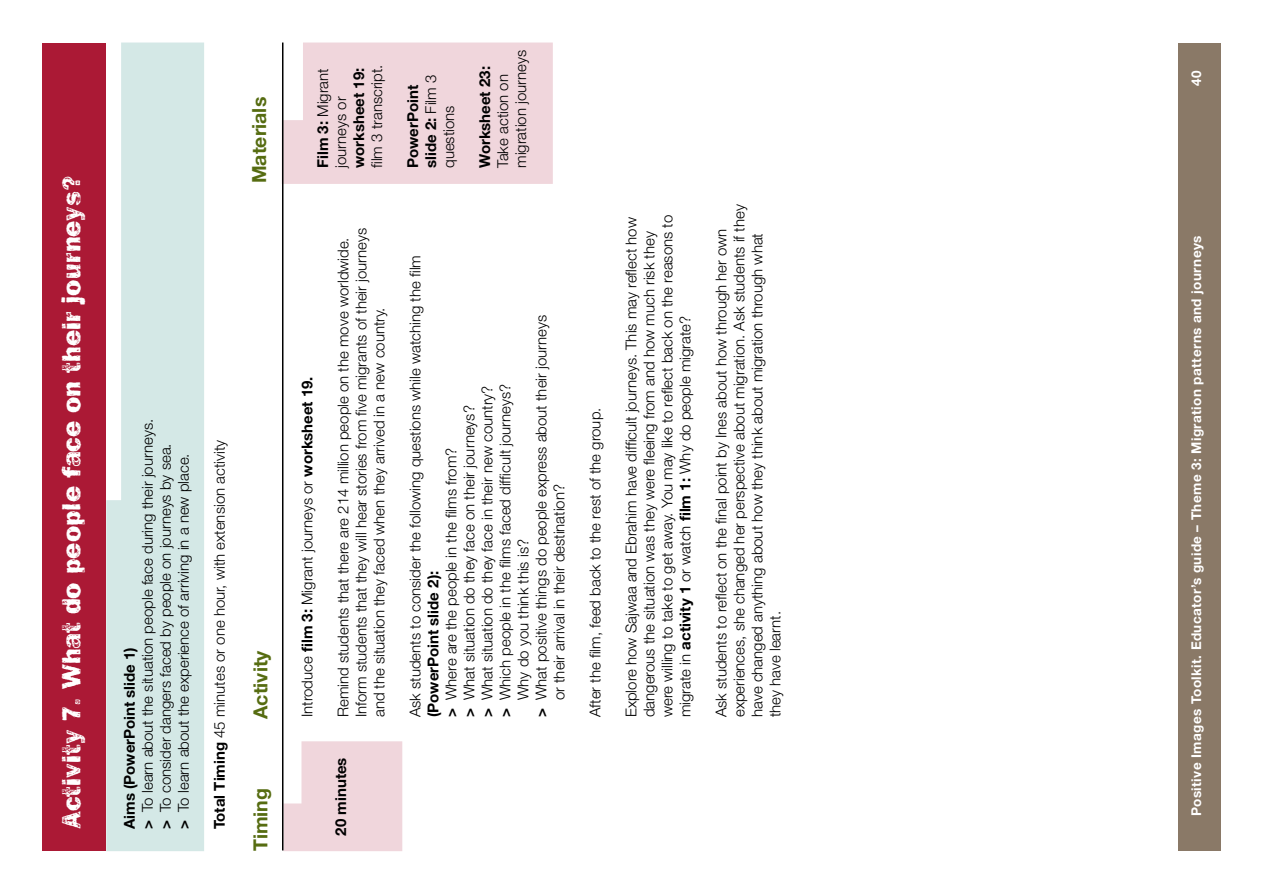
<style>
.page{position:relative;width:1263px;height:893px;background:#fff}
.page>*{position:absolute;margin:0;border:0;box-sizing:border-box;transform-origin:0 0}
.NEW_Act_Work_W_RED_P{font:27px "Frankie";color:#fff}
.NEW_subhead_GREEN{font:700 19.5px "Helvetica Neue LT";color:#566c11}
.NEW_text_10pt{font:300 15px/18px "Helvetica Neue LT";color:#000}
.NEW_text_10pt-2{font:700 15px/18px "Helvetica Neue LT";color:#000}
.NEW_text_10pt_BOLD{font:700 15px "Helvetica Neue LT";color:#000}
.NEW_Grey_panel{font:700 13.5px "Helvetica Neue LT";letter-spacing:.03em;color:#fff}
.NEW_Grey_panel_NUMBE{font:700 13.5px "Helvetica Neue LT";color:#fff}
.s1{font-weight:700}
.s2{font-weight:300}
</style>
<div class="page">
<div style="left:1178px;top:43px;width:42px;height:807px;background:#8a7967"></div>
<svg style="left:283px;top:43px;width:270px;height:142px;background:#ecd4da"></svg>
<svg style="left:283px;top:741px;width:119px;height:110px;background:#f0d8de"></svg>
<hr style="left:282px;top:43px;width:1px;height:807px;background:#000">
<svg style="left:106px;top:43px;width:98px;height:808px;background:#d7eae8"></svg>
<div style="left:43px;top:43px;width:63px;height:807px;background:#ab1935"></div>
<p class="NEW_Act_Work_W_RED_P" style="left:56px;top:829px;width:655px;rotate:-90deg">Activity 7. What do people face on their journeys?</p>
<p class="NEW_subhead_GREEN" style="left:247px;top:183px;width:88px;rotate:-90deg">Materials</p>
<p class="NEW_text_10pt" style="left:120px;top:829px;width:412px;rotate:-90deg"><span class="s1">Aims (PowerPoint slide 1)<br>&gt;</span> To learn about the situation people face during their journeys.</p>
<p class="NEW_text_10pt" style="left:156px;top:829px;width:387px;rotate:-90deg"><span class="s1">&gt;</span> To consider dangers faced by people on journeys by sea.</p>
<p class="NEW_text_10pt" style="left:174px;top:829px;width:377px;rotate:-90deg"><span class="s1">&gt;</span> To learn about the experience of arriving in a new place.</p>
<p class="NEW_text_10pt" style="left:210px;top:829px;width:391px;rotate:-90deg"><span class="s1">Total Timing</span> 45 minutes or one hour, with extension activity</p>
<p class="NEW_subhead_GREEN" style="left:249px;top:719px;width:70px;rotate:-90deg">Activity</p>
<p class="NEW_subhead_GREEN" style="left:249px;top:851px;width:65px;rotate:-90deg">Timing</p>
<p class="NEW_text_10pt" style="left:314px;top:168px;width:105px;rotate:-90deg"><span class="s1">Film 3:</span> Migrant journeys or <span class="s1">worksheet 19: </span>film 3 transcript.</p>
<p class="NEW_text_10pt-2" style="left:404px;top:168px;width:95px;rotate:-90deg">PowerPoint slide 2: <span class="s2">Film 3 questions</span></p>
<p class="NEW_text_10pt" style="left:476px;top:168px;width:120px;rotate:-90deg"><span class="s1">Worksheet 23:<br></span>Take action on migration journeys</p>
<p class="NEW_text_10pt" style="left:298px;top:717px;width:342px;rotate:-90deg">Introduce <span class="s1">film 3:</span> Migrant journeys or <span class="s1">worksheet 19.</span></p>
<p class="NEW_text_10pt" style="left:334px;top:717px;width:491px;rotate:-90deg">Remind students that there are 214 million people on the move worldwide.<br>Inform students that they will hear stories from five migrants of their journeys and the situation they faced when they arrived in a new country.</p>
<p class="NEW_text_10pt_BOLD" style="left:332px;top:836px;width:80px;rotate:-90deg">20 minutes</p>
<p class="NEW_text_10pt" style="left:406px;top:717px;width:463px;rotate:-90deg">Ask students to consider the following questions while watching the film <span class="s1">(PowerPoint slide 2):<br>&gt;</span> Where are the people in the films from?</p>
<p class="NEW_text_10pt" style="left:532px;top:700px;width:387px;text-indent:-17px;rotate:-90deg"><span class="s1">&gt;</span> What positive things do people express about their journeys or their arrival in their destination?</p>
<p class="NEW_text_10pt" style="left:478px;top:717px;width:333px;rotate:-90deg"><span class="s1">&gt;</span> What situation do they face in their new country?</p>
<p class="NEW_text_10pt" style="left:496px;top:717px;width:335px;rotate:-90deg"><span class="s1">&gt;</span> Which people in the films faced difficult journeys?</p>
<p class="NEW_text_10pt" style="left:460px;top:717px;width:313px;rotate:-90deg"><span class="s1">&gt;</span> What situation do they face on their journeys?</p>
<p class="NEW_text_10pt" style="left:514px;top:700px;width:163px;rotate:-90deg">Why do you think this is?</p>
<p class="NEW_text_10pt" style="left:586px;top:717px;width:311px;rotate:-90deg">After the film, feed back to the rest of the group.</p>
<p class="NEW_text_10pt" style="left:622px;top:717px;width:504px;rotate:-90deg">Explore how Sajwaa and Ebrahim have difficult journeys. This may reflect how dangerous the situation was they were fleeing from and how much risk they were willing to take to get away. You may like to reflect back on the reasons to migrate in <span class="s1">activity 1</span> or watch <span class="s1">film 1:</span> Why do people migrate?</p>
<p class="NEW_text_10pt" style="left:712px;top:717px;width:514px;rotate:-90deg">Ask students to reflect on the final point by Ines about how through her own experiences, she changed her perspective about migration. Ask students if they have changed anything about how they think about migration through what they have learnt.</p>
<p class="NEW_Grey_panel_NUMBE" style="left:1188px;top:86px;width:17px;rotate:-90deg">40</p>
<p class="NEW_Grey_panel" style="left:1188px;top:816px;width:583px;rotate:-90deg">Positive Images Toolkit. Educator’s guide – Theme 3: Migration patterns and journeys</p>
</div>
